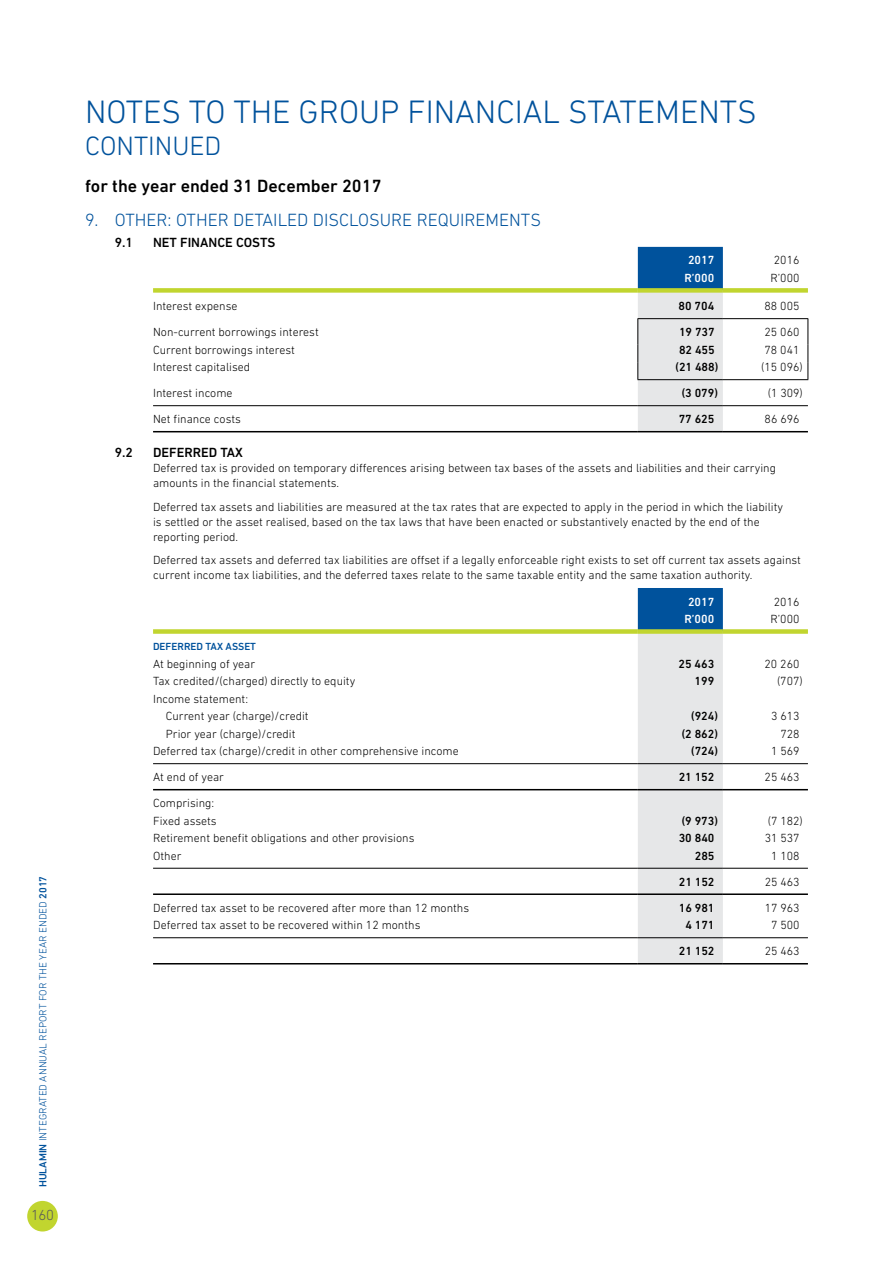
<style>
.page{position:relative;width:893px;height:1263px;background:#fff}
.page>*{position:absolute;margin:0;border:0;box-sizing:border-box;transform-origin:0 0}
.t1{font:300 33px "DIN Next LT Pro";color:#00529c}
.t2{font:300 27px "DIN Next LT Pro";color:#00529c}
.t3{font:300 18px "DIN Next LT Pro";color:#00529c}
.t4{font:500 18px "DIN Next LT Pro";color:#000}
.t5{font:300 14.85px "DIN Next LT Pro";color:#58595b}
.t6{font:500 13.5px "DIN Next LT Pro";color:#000}
.t7{font:300 12px/15px "DIN Next LT Pro";color:#000}
.t8{font:500 12px "DIN Next LT Pro";color:#000}
.t9{font:500 12px "DIN Next LT Pro";color:#fff}
.t10{font:300 10.5px "DIN Next LT Pro";color:#00529c}
.t11{font:500 10.5px "DIN Next LT Pro";color:#00529c}
.s1{font-weight:500}
</style>
<div class="page">
<div style="left:153px;top:288px;width:485px;height:5px;background:#c1d52f"></div>
<div style="left:723px;top:288px;width:85px;height:5px;background:#c1d52f"></div>
<hr style="left:723px;top:318px;width:85px;height:1px;background:#000">
<svg style="left:637px;top:247px;width:86px;height:184px;background:#afc2cf"></svg>
<svg style="left:807px;top:319px;width:1px;height:60px"></svg>
<hr style="left:637px;top:379px;width:86px;height:1px;background:#000">
<hr style="left:723px;top:379px;width:85px;height:1px;background:#000">
<hr style="left:153px;top:405px;width:485px;height:1px;background:#000">
<hr style="left:153px;top:431px;width:485px;height:1px;background:#000">
<hr style="left:638px;top:405px;width:85px;height:1px;background:#000">
<hr style="left:638px;top:431px;width:85px;height:1px;background:#000">
<hr style="left:723px;top:405px;width:85px;height:1px;background:#000">
<hr style="left:723px;top:431px;width:85px;height:1px;background:#000">
<svg style="left:638px;top:588px;width:85px;height:375px;background:#cbd5de"></svg>
<div style="left:153px;top:629px;width:485px;height:5px;background:#c1d52f"></div>
<div style="left:638px;top:629px;width:85px;height:5px;background:#c1d52f"></div>
<div style="left:723px;top:629px;width:85px;height:5px;background:#c1d52f"></div>
<hr style="left:153px;top:763px;width:485px;height:1px;background:#000">
<hr style="left:638px;top:763px;width:85px;height:1px;background:#000">
<hr style="left:723px;top:763px;width:85px;height:1px;background:#000">
<hr style="left:153px;top:789px;width:485px;height:1px;background:#000">
<hr style="left:638px;top:789px;width:85px;height:1px;background:#000">
<hr style="left:723px;top:789px;width:85px;height:1px;background:#000">
<hr style="left:153px;top:868px;width:485px;height:1px;background:#000">
<hr style="left:638px;top:868px;width:85px;height:1px;background:#000">
<hr style="left:723px;top:868px;width:85px;height:1px;background:#000">
<hr style="left:153px;top:893px;width:485px;height:2px;background:#000">
<hr style="left:638px;top:893px;width:85px;height:2px;background:#000">
<hr style="left:723px;top:893px;width:85px;height:2px;background:#000">
<hr style="left:153px;top:937px;width:485px;height:1px;background:#000">
<hr style="left:638px;top:937px;width:85px;height:1px;background:#000">
<hr style="left:723px;top:937px;width:85px;height:1px;background:#000">
<hr style="left:153px;top:963px;width:485px;height:1px;background:#000">
<hr style="left:638px;top:963px;width:85px;height:1px;background:#000">
<hr style="left:723px;top:963px;width:85px;height:1px;background:#000">
<div style="left:27px;top:1201px;width:31px;height:30px;background:#c1d52f;border-radius:50%"></div>
<p class="t10" style="left:37px;top:1187px;width:313px;rotate:-90deg"><span class="s1">HULAMIN</span> INTEGRATED ANNUAL REPORT FOR THE YEAR ENDED <span class="s1">2017</span></p>
<p class="t5" style="left:31px;top:1207px;width:24px">160</p>
<h1 class="t1" style="left:85px;top:92px;width:673px">NOTES TO THE GROUP FINANCIAL STATEMENTS</h1>
<h2 class="t2" style="left:85px;top:130px;width:138px">CONTINUED</h2>
<h3 class="t4" style="left:85px;top:176px;width:298px">for the year ended 31 December 2017</h3>
<h3 class="t3" style="left:85px;top:210px;width:458px">9. OTHER: OTHER DETAILED DISCLOSURE REQUIREMENTS</h3>
<p class="t6" style="left:115px;top:234px;width:20px">9.1</p>
<p class="t6" style="left:153px;top:234px;width:124px">NET FINANCE COSTS</p>
<p class="t9" style="left:688px;top:253px;width:28px">2017</p>
<p class="t7" style="left:774px;top:253px;width:27px">2016</p>
<p class="t9" style="left:684px;top:271px;width:31px">R’000</p>
<p class="t7" style="left:770px;top:270px;width:31px">R’000</p>
<p class="t7" style="left:153px;top:298px;width:86px">Interest expense</p>
<p class="t8" style="left:679px;top:299px;width:37px">80 704</p>
<p class="t7" style="left:765px;top:298px;width:36px">88 005</p>
<p class="t7" style="left:153px;top:324px;width:167px">Non-current borrowings interest</p>
<p class="t8" style="left:679px;top:325px;width:37px">19 737</p>
<p class="t7" style="left:765px;top:324px;width:36px">25 060</p>
<p class="t7" style="left:153px;top:342px;width:143px">Current borrowings interest</p>
<p class="t8" style="left:679px;top:343px;width:37px">82 455</p>
<p class="t7" style="left:765px;top:342px;width:36px">78 041</p>
<p class="t7" style="left:153px;top:359px;width:99px">Interest capitalised</p>
<p class="t8" style="left:675px;top:360px;width:44px">(21 488)</p>
<p class="t7" style="left:761px;top:359px;width:43px">(15 096)</p>
<p class="t7" style="left:153px;top:385px;width:81px">Interest income</p>
<p class="t8" style="left:682px;top:386px;width:38px">(3 079)</p>
<p class="t7" style="left:768px;top:385px;width:37px">(1 309)</p>
<p class="t7" style="left:153px;top:411px;width:89px">Net finance costs</p>
<p class="t8" style="left:679px;top:412px;width:37px">77 625</p>
<p class="t7" style="left:765px;top:411px;width:36px">86 696</p>
<p class="t6" style="left:115px;top:445px;width:20px">9.2</p>
<p class="t6" style="left:153px;top:445px;width:91px">DEFERRED TAX</p>
<p class="t7" style="left:153px;top:461px;width:624px">Deferred tax is provided on temporary differences arising between tax bases of the assets and liabilities and their carrying amounts in the financial statements.</p>
<p class="t7" style="left:153px;top:499px;width:631px">Deferred tax assets and liabilities are measured at the tax rates that are expected to apply in the period in which the liability is settled or the asset realised, based on the tax laws that have been enacted or substantively enacted by the end of the reporting period.</p>
<p class="t7" style="left:153px;top:553px;width:649px">Deferred tax assets and deferred tax liabilities are offset if a legally enforceable right exists to set off current tax assets against current income tax liabilities, and the deferred taxes relate to the same taxable entity and the same taxation authority.</p>
<p class="t9" style="left:688px;top:594px;width:28px">2017</p>
<p class="t7" style="left:774px;top:594px;width:27px">2016</p>
<p class="t9" style="left:684px;top:612px;width:31px">R’000</p>
<p class="t7" style="left:770px;top:611px;width:31px">R’000</p>
<p class="t11" style="left:153px;top:640px;width:105px">DEFERRED TAX ASSET</p>
<p class="t7" style="left:153px;top:656px;width:104px">At beginning of year</p>
<p class="t8" style="left:679px;top:657px;width:37px">25 463</p>
<p class="t7" style="left:765px;top:656px;width:36px">20 260</p>
<p class="t7" style="left:153px;top:673px;width:204px">Tax credited/(charged) directly to equity</p>
<p class="t8" style="left:695px;top:674px;width:21px">199</p>
<p class="t7" style="left:777px;top:673px;width:27px">(707)</p>
<p class="t7" style="left:166px;top:690px;width:144px;line-height:17.5px;text-indent:-13px">Income statement:<br>Current year (charge)/credit</p>
<p class="t8" style="left:691px;top:709px;width:28px">(924)</p>
<p class="t7" style="left:771px;top:708px;width:30px">3 613</p>
<p class="t7" style="left:166px;top:726px;width:131px">Prior year (charge)/credit</p>
<p class="t8" style="left:682px;top:727px;width:38px">(2 862)</p>
<p class="t7" style="left:780px;top:726px;width:21px">728</p>
<p class="t7" style="left:153px;top:743px;width:307px">Deferred tax (charge)/credit in other comprehensive income</p>
<p class="t8" style="left:691px;top:744px;width:28px">(724)</p>
<p class="t7" style="left:771px;top:743px;width:30px">1 569</p>
<p class="t7" style="left:153px;top:769px;width:72px">At end of year</p>
<p class="t8" style="left:679px;top:770px;width:37px">21 152</p>
<p class="t7" style="left:765px;top:769px;width:36px">25 463</p>
<p class="t7" style="left:153px;top:794px;width:65px;line-height:17.5px">Comprising:<br>Fixed assets</p>
<p class="t8" style="left:682px;top:814px;width:38px">(9 973)</p>
<p class="t7" style="left:768px;top:813px;width:37px">(7 182)</p>
<p class="t7" style="left:153px;top:830px;width:263px">Retirement benefit obligations and other provisions</p>
<p class="t8" style="left:679px;top:831px;width:37px">30 840</p>
<p class="t7" style="left:765px;top:830px;width:36px">31 537</p>
<p class="t7" style="left:153px;top:848px;width:30px">Other</p>
<p class="t8" style="left:695px;top:849px;width:21px">285</p>
<p class="t7" style="left:771px;top:848px;width:30px">1 108</p>
<p class="t8" style="left:679px;top:875px;width:37px">21 152</p>
<p class="t7" style="left:765px;top:874px;width:36px">25 463</p>
<p class="t7" style="left:153px;top:900px;width:317px">Deferred tax asset to be recovered after more than 12 months</p>
<p class="t8" style="left:679px;top:901px;width:37px">16 981</p>
<p class="t7" style="left:765px;top:900px;width:36px">17 963</p>
<p class="t7" style="left:153px;top:917px;width:269px">Deferred tax asset to be recovered within 12 months</p>
<p class="t8" style="left:685px;top:918px;width:31px">4 171</p>
<p class="t7" style="left:771px;top:917px;width:30px">7 500</p>
<p class="t8" style="left:679px;top:944px;width:37px">21 152</p>
<p class="t7" style="left:765px;top:943px;width:36px">25 463</p>
</div>
